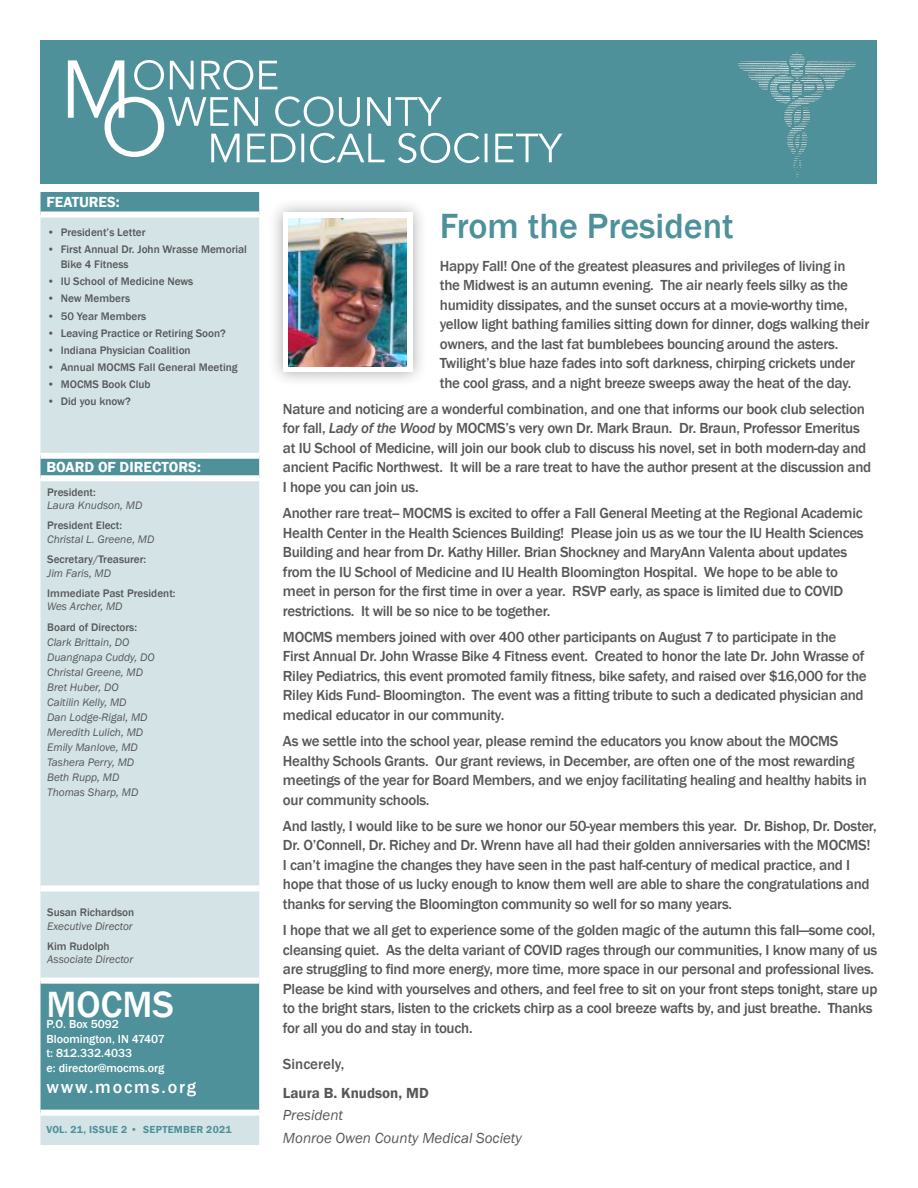
<style>
.page{position:relative;width:918px;height:1188px;background:#fff}
.page>*{position:absolute;margin:0;border:0;box-sizing:border-box;transform-origin:0 0}
.t1{font:500 37.5px "Franklin Gothic";color:#fff}
.t2{font:500 36px "Franklin Gothic";color:#4e919a}
.Body{font:500 18px "Franklin Gothic";letter-spacing:.1em;color:#fff}
.t3{font:500 15px/19.5px "Franklin Gothic";letter-spacing:-.02em;color:#57585a}
.Credit_Line{font:italic 15px "Franklin Gothic";color:#57585a}
.t4{font:600 15px "Franklin Gothic";color:#fff}
.t5{font:600 15px "Franklin Gothic";color:#57585a}
.t6{font:500 15px "Franklin Gothic";color:#57585a}
.Body-2{font:500 12px "Franklin Gothic";color:#fff}
.t7{font:500 11.25px/15px "Franklin Gothic";color:#57585a}
.t8{font:italic 11.25px "Franklin Gothic";color:#57585a}
.t9{font:600 10.5px "Franklin Gothic";letter-spacing:.02em;color:#4e919a}
.s1{font-style:italic}
</style>
<div class="page">
<div style="left:40px;top:40px;width:838px;height:144px;background:#4e919a"></div>
<div style="left:40px;top:192px;width:219px;height:20px;background:#4e919a"></div>
<svg style="left:40px;top:218px;width:219px;height:927px;background:#bed6da"></svg>
<div style="left:40px;top:453px;width:219px;height:6px;background:#fff"></div>
<div style="left:40px;top:475px;width:219px;height:6px;background:#fff"></div>
<div style="left:40px;top:886px;width:219px;height:6px;background:#fff"></div>
<div style="left:40px;top:978px;width:219px;height:6px;background:#fff"></div>
<div style="left:40px;top:1110px;width:219px;height:6px;background:#fff"></div>
<svg style="left:68px;top:60px;width:495px;height:103px"></svg>
<img style="left:738px;top:52px;width:118px;height:125px">
<div style="left:268px;top:197px;width:160px;height:190px;background:#231f20;opacity:.4"></div>
<div style="left:283px;top:213px;width:130px;height:159px;background:#fff"></div>
<img style="left:289px;top:218px;width:118px;height:149px">
<p class="t4" style="left:46px;top:193px;width:75px">FEATURES:</p>
<p class="t7" style="left:47px;top:225px;width:100px">• President’s Letter</p>
<p class="t7" style="left:61px;top:242px;width:188px;text-indent:-14px">• First Annual Dr. John Wrasse Memorial<br>Bike 4 Fitness</p>
<p class="t7" style="left:47px;top:274px;width:148px">• IU School of Medicine News</p>
<p class="t7" style="left:47px;top:291px;width:84px">• New Members</p>
<p class="t7" style="left:47px;top:308px;width:101px">• 50 Year Members</p>
<p class="t7" style="left:47px;top:326px;width:180px">• Leaving Practice or Retiring Soon?</p>
<p class="t7" style="left:47px;top:343px;width:145px">• Indiana Physician Coalition</p>
<p class="t7" style="left:47px;top:360px;width:192px">• Annual MOCMS Fall General Meeting</p>
<p class="t7" style="left:47px;top:377px;width:105px">• MOCMS Book Club</p>
<p class="t7" style="left:47px;top:394px;width:85px">• Did you know?</p>
<p class="t4" style="left:46px;top:458px;width:156px">BOARD OF DIRECTORS:</p>
<p class="t7" style="left:47px;top:484px;width:50px">President:</p>
<p class="t8" style="left:47px;top:498px;width:97px">Laura Knudson, MD</p>
<p class="t7" style="left:47px;top:518px;width:76px">President Elect:</p>
<p class="t8" style="left:47px;top:532px;width:109px">Christal L. Greene, MD</p>
<p class="t7" style="left:47px;top:552px;width:101px">Secretary/Treasurer:</p>
<p class="t8" style="left:47px;top:566px;width:65px">Jim Faris, MD</p>
<p class="t7" style="left:47px;top:586px;width:130px">Immediate Past President:</p>
<p class="t8" style="left:47px;top:600px;width:77px">Wes Archer, MD</p>
<p class="t7" style="left:47px;top:619px;width:91px">Board of Directors:</p>
<p class="t8" style="left:47px;top:635px;width:84px">Clark Brittain, DO</p>
<p class="t8" style="left:47px;top:650px;width:109px">Duangnapa Cuddy, DO</p>
<p class="t8" style="left:47px;top:665px;width:97px">Christal Greene, MD</p>
<p class="t8" style="left:47px;top:680px;width:73px">Bret Huber, DO</p>
<p class="t8" style="left:47px;top:695px;width:81px">Caitilin Kelly, MD</p>
<p class="t8" style="left:47px;top:710px;width:102px">Dan Lodge-Rigal, MD</p>
<p class="t8" style="left:47px;top:725px;width:97px">Meredith Lulich, MD</p>
<p class="t8" style="left:47px;top:740px;width:92px">Emily Manlove, MD</p>
<p class="t8" style="left:47px;top:755px;width:89px">Tashera Perry, MD</p>
<p class="t8" style="left:47px;top:770px;width:74px">Beth Rupp, MD</p>
<p class="t8" style="left:47px;top:785px;width:93px">Thomas Sharp, MD</p>
<p class="t7" style="left:47px;top:905px;width:89px">Susan Richardson</p>
<p class="t8" style="left:47px;top:919px;width:87px">Executive Director</p>
<p class="t7" style="left:47px;top:939px;width:64px">Kim Rudolph</p>
<p class="t8" style="left:47px;top:953px;width:88px">Associate Director</p>
<p class="t1" style="left:46px;top:981px;width:129px">MOCMS</p>
<p class="Body-2" style="left:46px;top:1017px;width:74px">P.O. Box 5092</p>
<p class="Body-2" style="left:46px;top:1031px;width:120px">Bloomington, IN 47407</p>
<p class="Body-2" style="left:46px;top:1046px;width:87px">t: 812.332.4033</p>
<p class="Body-2" style="left:46px;top:1060px;width:119px">e: director@mocms.org</p>
<p class="Body" style="left:46px;top:1076px;width:151px">www.mocms.org</p>
<p class="t9" style="left:46px;top:1123px;width:186px">VOL. 21, ISSUE 2 • SEPTEMBER 2021</p>
<p class="t2" style="left:440px;top:203px;width:295px">From the President</p>
<p class="t3" style="left:440px;top:256px;width:431px">Happy Fall! One of the greatest pleasures and privileges of living in the Midwest is an autumn evening. The air nearly feels silky as the humidity dissipates, and the sunset occurs at a movie-worthy time, yellow light bathing families sitting down for dinner, dogs walking their owners, and the last fat bumblebees bouncing around the asters.<br>Twilight’s blue haze fades into soft darkness, chirping crickets under the cool grass, and a night breeze sweeps away the heat of the day.</p>
<p class="t3" style="left:283px;top:399px;width:590px">Nature and noticing are a wonderful combination, and one that informs our book club selection for fall, <span class="s1">Lady of the Wood</span> by MOCMS’s very own Dr. Mark Braun. Dr. Braun, Professor Emeritus at IU School of Medicine, will join our book club to discuss his novel, set in both modern-day and ancient Pacific Northwest. It will be a rare treat to have the author present at the discussion and I hope you can join us.</p>
<p class="t3" style="left:283px;top:504px;width:582px">Another rare treat-- MOCMS is excited to offer a Fall General Meeting at the Regional Academic Health Center in the Health Sciences Building! Please join us as we tour the IU Health Sciences Building and hear from Dr. Kathy Hiller. Brian Shockney and MaryAnn Valenta about updates from the IU School of Medicine and IU Health Bloomington Hospital. We hope to be able to meet in person for the first time in over a year. RSVP early, as space is limited due to COVID restrictions. It will be so nice to be together.</p>
<p class="t3" style="left:283px;top:627px;width:585px">MOCMS members joined with over 400 other participants on August 7 to participate in the First Annual Dr. John Wrasse Bike 4 Fitness event. Created to honor the late Dr. John Wrasse of Riley Pediatrics, this event promoted family fitness, bike safety, and raised over $16,000 for the Riley Kids Fund- Bloomington. The event was a fitting tribute to such a dedicated physician and medical educator in our community.</p>
<p class="t3" style="left:283px;top:732px;width:585px">As we settle into the school year, please remind the educators you know about the MOCMS Healthy Schools Grants. Our grant reviews, in December, are often one of the most rewarding meetings of the year for Board Members, and we enjoy facilitating healing and healthy habits in our community schools.</p>
<p class="t3" style="left:283px;top:816px;width:595px">And lastly, I would like to be sure we honor our 50-year members this year. Dr. Bishop, Dr. Doster, Dr. O’Connell, Dr. Richey and Dr. Wrenn have all had their golden anniversaries with the MOCMS!<br>I can’t imagine the changes they have seen in the past half-century of medical practice, and I hope that those of us lucky enough to know them well are able to share the congratulations and thanks for serving the Bloomington community so well for so many years.</p>
<p class="t3" style="left:283px;top:921px;width:596px">I hope that we all get to experience some of the golden magic of the autumn this fall—some cool, cleansing quiet. As the delta variant of COVID rages through our communities, I know many of us are struggling to find more energy, more time, more space in our personal and professional lives.<br>Please be kind with yourselves and others, and feel free to sit on your front steps tonight, stare up to the bright stars, listen to the crickets chirp as a cool breeze wafts by, and just breathe. Thanks for all you do and stay in touch.</p>
<p class="t6" style="left:283px;top:1054px;width:63px">Sincerely,</p>
<p class="t5" style="left:283px;top:1084px;width:147px">Laura B. Knudson, MD</p>
<p class="Credit_Line" style="left:283px;top:1106px;width:62px">President</p>
<p class="Credit_Line" style="left:283px;top:1129px;width:240px">Monroe Owen County Medical Society</p>
</div>
